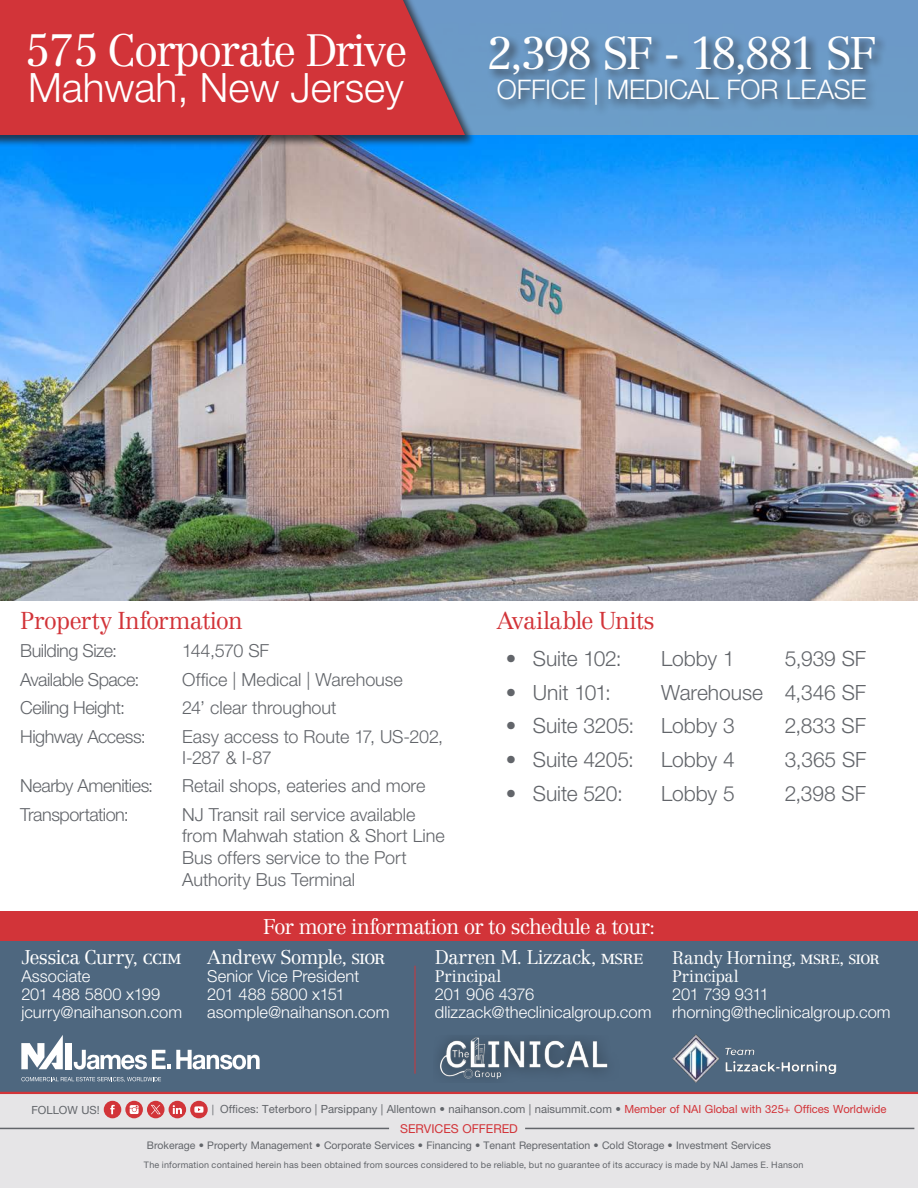
<style>
.page{position:relative;width:918px;height:1188px;background:#fff}
.page>*{position:absolute;margin:0;border:0;box-sizing:border-box;transform-origin:0 0}
.t1{font:300 45px "Centennial LT Std";letter-spacing:-.075em;color:#fff}
.t2{font:300 44.55px "Centennial LT Std";letter-spacing:-.05em;color:#fff}
.t3{font:300 40.5px "Helvetica Neue LT Std";color:#fff}
.t4{font:300 27px "Helvetica Neue LT Std";letter-spacing:-.005em;color:#fff}
.t5{font:300 24px "Centennial LT Std";letter-spacing:-.02em;color:#d23439}
.t6{font:300 21px "Helvetica Neue LT Std";letter-spacing:-.005em;color:#62656a}
.t7{font:300 21px "Centennial LT Std";letter-spacing:-.035em;color:#fff}
.t8{font:300 19.5px "Centennial LT Std";letter-spacing:-.04em;color:#fff}
.t9{font:300 18px "Helvetica Neue LT Std";letter-spacing:-.005em;color:#62656a}
.t10{font:300 18px "Helvetica Neue LT Std";letter-spacing:-.03em;color:#62656a}
.t11{font:300 18px "Helvetica Neue LT Std";letter-spacing:-.025em;color:#62656a}
.t12{font:300 18px "Centennial LT Std";letter-spacing:-.045em;color:#fff}
.t13{font:300 16.5px "Helvetica Neue LT Std";color:#fff}
.t14{font:300 16.5px "Centennial LT Std";letter-spacing:-.02em;color:#fff}
.t15{font:300 16.5px "Helvetica Neue LT Std";letter-spacing:-.035em;color:#fff}
.t16{font:12.3px "Helvetica Neue LT Std";color:#d23439}
.t17{font:11.25px "Helvetica Neue LT Std";color:#62656a}
.t18{font:10.5px "Helvetica Neue LT Std";color:#62656a}
.Property_Headings{font:9px "Helvetica Neue LT Std";letter-spacing:.025em;color:#62656a}
.s1{font-weight:300}
.s2{color:#d23439}
</style>
<div class="page">
<div style="left:0;top:939px;width:918px;height:249px;background:#e6e5e7"></div>
<div style="left:0;top:941px;width:918px;height:153px;background:#4e677f"></div>
<img style="left:0;top:135px;width:918px;height:465px">
<hr style="left:0;top:1128px;width:389px;height:1px;background:#62656a">
<hr style="left:525px;top:1128px;width:389px;height:1px;background:#62656a">
<div style="left:104px;top:1101px;width:17px;height:17px;background:#d23439;border-radius:50%"></div>
<svg style="left:110px;top:1105px;width:5px;height:9px"></svg>
<div style="left:125px;top:1101px;width:18px;height:17px;background:#d23439;border-radius:50%"></div>
<svg style="left:130px;top:1105px;width:9px;height:9px"></svg>
<div style="left:169px;top:1101px;width:17px;height:17px;background:#d23439;border-radius:50%"></div>
<svg style="left:173px;top:1105px;width:9px;height:9px"></svg>
<div style="left:190px;top:1101px;width:18px;height:17px;background:#d23439;border-radius:50%"></div>
<svg style="left:194px;top:1106px;width:10px;height:7px"></svg>
<svg style="left:147px;top:1101px;width:18px;height:17px"></svg>
<svg style="left:151px;top:1105px;width:10px;height:9px"></svg>
<div style="left:0;top:0;width:918px;height:135px;background:#6c99c8"></div>
<div style="left:0;top:0;width:476px;height:147px;background:#231f20;opacity:.75"></div>
<div style="left:0;top:0;width:465px;height:135px;background:#d23439"></div>
<div style="left:487px;top:34px;width:401px;height:83px;background:#231f20;opacity:.75"></div>
<div style="left:65px;top:1043px;width:6px;height:26px;background:#fff"></div>
<svg style="left:21px;top:1035px;width:42px;height:34px"></svg>
<svg style="left:74px;top:1050px;width:186px;height:20px;background:#98a6b4"></svg>
<svg style="left:21px;top:1077px;width:140px;height:5px"></svg>
<div style="left:0;top:911px;width:918px;height:30px;background:#d23439"></div>
<hr style="left:414px;top:966px;width:2px;height:108px;background:#d23439">
<img style="left:432px;top:1035px;width:188px;height:47px">
<img style="left:672px;top:1035px;width:164px;height:47px">
<p class="t2" style="left:24px;top:24px;width:385px">575 Corporate Drive</p>
<p class="t3" style="left:28px;top:63px;width:377px">Mahwah, New Jersey</p>
<p class="t1" style="left:486px;top:27px;width:392px">2,398 SF - 18,881 SF</p>
<p class="t4" style="left:497px;top:73px;width:371px">OFFICE | MEDICAL FOR LEASE</p>
<p class="t5" style="left:20px;top:606px;width:224px">Property Information</p>
<p class="t10" style="left:20px;top:640px;width:98px">Building Size:</p>
<p class="t9" style="left:182px;top:640px;width:89px">144,570 SF</p>
<p class="t11" style="left:20px;top:668px;width:121px">Available Space:</p>
<p class="t9" style="left:182px;top:668px;width:222px">Office | Medical | Warehouse</p>
<p class="t10" style="left:20px;top:697px;width:106px">Ceiling Height:</p>
<p class="t9" style="left:182px;top:697px;width:156px">24’ clear throughout</p>
<p class="t10" style="left:20px;top:725px;width:127px">Highway Access:</p>
<p class="t9" style="left:182px;top:725px;width:262px">Easy access to Route 17, US-202,</p>
<p class="t9" style="left:182px;top:747px;width:91px">I-287 &amp; I-87</p>
<p class="t11" style="left:20px;top:775px;width:135px">Nearby Amenities:</p>
<p class="t9" style="left:182px;top:775px;width:245px">Retail shops, eateries and more</p>
<p class="t10" style="left:20px;top:803px;width:110px">Transportation:</p>
<p class="t9" style="left:182px;top:803px;width:235px">NJ Transit rail service available</p>
<p class="t9" style="left:182px;top:825px;width:264px">from Mahwah station &amp; Short Line</p>
<p class="t9" style="left:182px;top:847px;width:226px">Bus offers service to the Port</p>
<p class="t9" style="left:182px;top:868px;width:174px">Authority Bus Terminal</p>
<p class="t5" style="left:497px;top:606px;width:159px">Available Units</p>
<p class="t6" style="left:506px;top:646px;width:117px">• Suite 102:</p>
<p class="t6" style="left:661px;top:646px;width:75px">Lobby 1</p>
<p class="t6" style="left:785px;top:646px;width:83px">5,939 SF</p>
<p class="t6" style="left:506px;top:679px;width:107px">• Unit 101:</p>
<p class="t6" style="left:661px;top:679px;width:103px">Warehouse</p>
<p class="t6" style="left:785px;top:679px;width:83px">4,346 SF</p>
<p class="t6" style="left:506px;top:713px;width:130px">• Suite 3205:</p>
<p class="t6" style="left:661px;top:713px;width:75px">Lobby 3</p>
<p class="t6" style="left:785px;top:713px;width:83px">2,833 SF</p>
<p class="t6" style="left:506px;top:747px;width:130px">• Suite 4205:</p>
<p class="t6" style="left:661px;top:747px;width:75px">Lobby 4</p>
<p class="t6" style="left:785px;top:747px;width:83px">3,365 SF</p>
<p class="t6" style="left:506px;top:781px;width:118px">• Suite 520:</p>
<p class="t6" style="left:661px;top:781px;width:75px">Lobby 5</p>
<p class="t6" style="left:785px;top:781px;width:83px">2,398 SF</p>
<p class="t8" style="left:21px;top:946px;width:162px">Jessica Curry, ccim</p>
<p class="t13" style="left:21px;top:967px;width:70px">Associate</p>
<p class="t13" style="left:21px;top:985px;width:141px">201 488 5800 x199</p>
<p class="t13" style="left:21px;top:1003px;width:162px">jcurry@naihanson.com</p>
<p class="t7" style="left:263px;top:914px;width:394px">For more information or to schedule a tour:</p>
<p class="t8" style="left:435px;top:946px;width:211px">Darren M. Lizzack, msre</p>
<p class="t14" style="left:435px;top:967px;width:68px">Principal</p>
<p class="t13" style="left:435px;top:985px;width:101px">201 906 4376</p>
<p class="t13" style="left:435px;top:1003px;width:218px">dlizzack@theclinicalgroup.com</p>
<p class="t8" style="left:207px;top:946px;width:180px">Andrew Somple, sior</p>
<p class="t13" style="left:207px;top:967px;width:153px">Senior Vice President</p>
<p class="t13" style="left:207px;top:985px;width:139px">201 488 5800 x151</p>
<p class="t13" style="left:207px;top:1003px;width:184px">asomple@naihanson.com</p>
<p class="t12" style="left:672px;top:947px;width:209px">Randy Horning, msre, sior</p>
<p class="t14" style="left:672px;top:966px;width:68px">Principal</p>
<p class="t15" style="left:672px;top:984px;width:98px">201 739 9311</p>
<p class="t13" style="left:672px;top:1002px;width:220px">rhorning@theclinicalgroup.com</p>
<p class="t17" style="left:31px;top:1103px;width:70px">FOLLOW US!</p>
<p class="t18" style="left:212px;top:1103px;width:4px">|</p>
<p class="t17" style="left:220px;top:1102px;width:668px">Offices: Teterboro | Parsippany | Allentown <span class="s1">•</span> naihanson.com | naisummit.com <span class="s1">•</span> <span class="s2">Member of NAI Global with 325+ Offices Worldwide</span></p>
<p class="t16" style="left:400px;top:1121px;width:119px">SERVICES OFFERED</p>
<p class="t18" style="left:147px;top:1139px;width:626px">Brokerage <span class="s1">•</span> Property Management <span class="s1">•</span> Corporate Services <span class="s1">•</span> Financing <span class="s1">•</span> Tenant Representation <span class="s1">•</span> Cold Storage <span class="s1">•</span> Investment Services</p>
<p class="Property_Headings" style="left:144px;top:1159px;width:661px">The information contained herein has been obtained from sources considered to be reliable, but no guarantee of its accuracy is made by NAI James E. Hanson</p>
</div>
